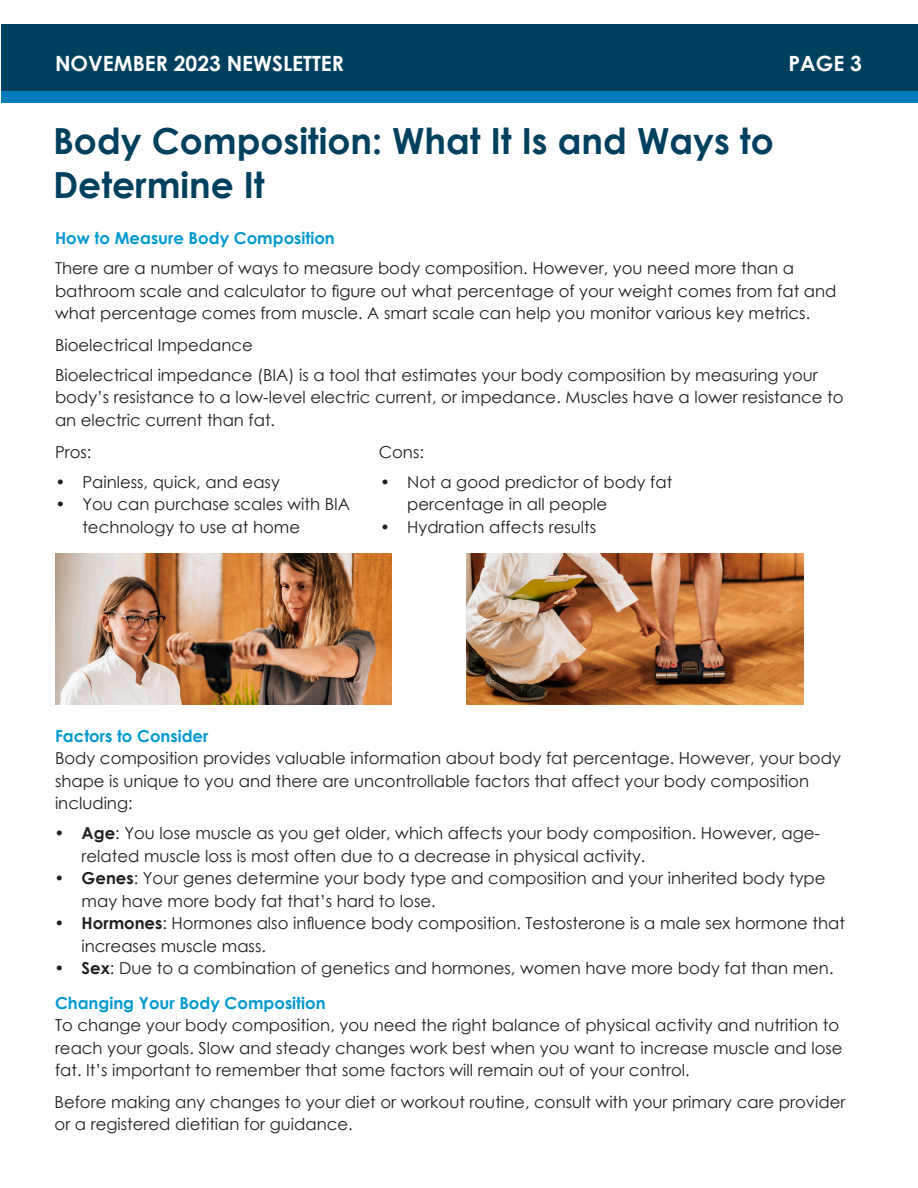
<style>
.page{position:relative;width:918px;height:1188px;background:#fff}
.page>*{position:absolute;margin:0;border:0;box-sizing:border-box;transform-origin:0 0}
.t1{font:700 36px/43.2px "Century Gothic";color:#00405f}
.t2{font:700 21px "Century Gothic";color:#fff}
.t3{font:16.5px/22.5px "Century Gothic";color:#231f20}
.t4{font:700 16.5px "Century Gothic";color:#009ad0}
.s1{font-weight:700}
</style>
<div class="page">
<div style="left:1px;top:24px;width:917px;height:79px;background:#00405f"></div>
<div style="left:1px;top:91px;width:917px;height:12px;background:#007bbb"></div>
<img style="left:55px;top:554px;width:337px;height:151px">
<img style="left:467px;top:554px;width:336px;height:151px">
<p class="t2" style="left:55px;top:47px;width:290px">NOVEMBER 2023 NEWSLETTER</p>
<p class="t2" style="left:789px;top:47px;width:75px">PAGE 3</p>
<p class="t1" style="left:53px;top:118px;width:722px">Body Composition: What It Is and Ways to<br>Determine It</p>
<p class="t4" style="left:55px;top:225px;width:281px">How to Measure Body Composition</p>
<p class="t3" style="left:55px;top:257px;width:783px">There are a number of ways to measure body composition. However, you need more than a bathroom scale and calculator to figure out what percentage of your weight comes from fat and what percentage comes from muscle. A smart scale can help you monitor various key metrics.</p>
<p class="t3" style="left:55px;top:333px;width:199px">Bioelectrical Impedance</p>
<p class="t3" style="left:55px;top:363px;width:790px">Bioelectrical impedance (BIA) is a tool that estimates your body composition by measuring your body’s resistance to a low-level electric current, or impedance. Muscles have a lower resistance to an electric current than fat.</p>
<p class="t3" style="left:55px;top:440px;width:38px">Pros:</p>
<p class="t3" style="left:379px;top:440px;width:47px">Cons:</p>
<p class="t3" style="left:55px;top:470px;width:226px">• Painless, quick, and easy</p>
<p class="t3" style="left:82px;top:493px;width:269px;text-indent:-27px">• You can purchase scales with BIA technology to use at home</p>
<p class="t3" style="left:407px;top:470px;width:267px;text-indent:-27px">• Not a good predictor of body fat percentage in all people</p>
<p class="t3" style="left:380px;top:515px;width:218px">• Hydration affects results</p>
<p class="t4" style="left:55px;top:723px;width:155px">Factors to Consider</p>
<p class="t3" style="left:55px;top:747px;width:787px">Body composition provides valuable information about body fat percentage. However, your body shape is unique to you and there are uncontrollable factors that affect your body composition including:</p>
<p class="t3" style="left:82px;top:822px;width:740px;text-indent:-27px"><span class="s1">• Age</span>: You lose muscle as you get older, which affects your body composition. However, age&shy;related muscle loss is most often due to a decrease in physical activity.</p>
<p class="t3" style="left:82px;top:867px;width:745px;text-indent:-27px"><span class="s1">• Genes</span>: Your genes determine your body type and composition and your inherited body type may have more body fat that’s hard to lose.</p>
<p class="t3" style="left:82px;top:912px;width:765px;text-indent:-27px"><span class="s1">• Hormones</span>: Hormones also influence body composition. Testosterone is a male sex hormone that increases muscle mass.</p>
<p class="t3" style="left:55px;top:957px;width:780px"><span class="s1">• Sex</span>: Due to a combination of genetics and hormones, women have more body fat than men.</p>
<p class="t4" style="left:55px;top:990px;width:272px">Changing Your Body Composition</p>
<p class="t3" style="left:55px;top:1014px;width:789px">To change your body composition, you need the right balance of physical activity and nutrition to reach your goals. Slow and steady changes work best when you want to increase muscle and lose fat. It’s important to remember that some factors will remain out of your control.</p>
<p class="t3" style="left:55px;top:1091px;width:792px">Before making any changes to your diet or workout routine, consult with your primary care provider or a registered dietitian for guidance.</p>
</div>
